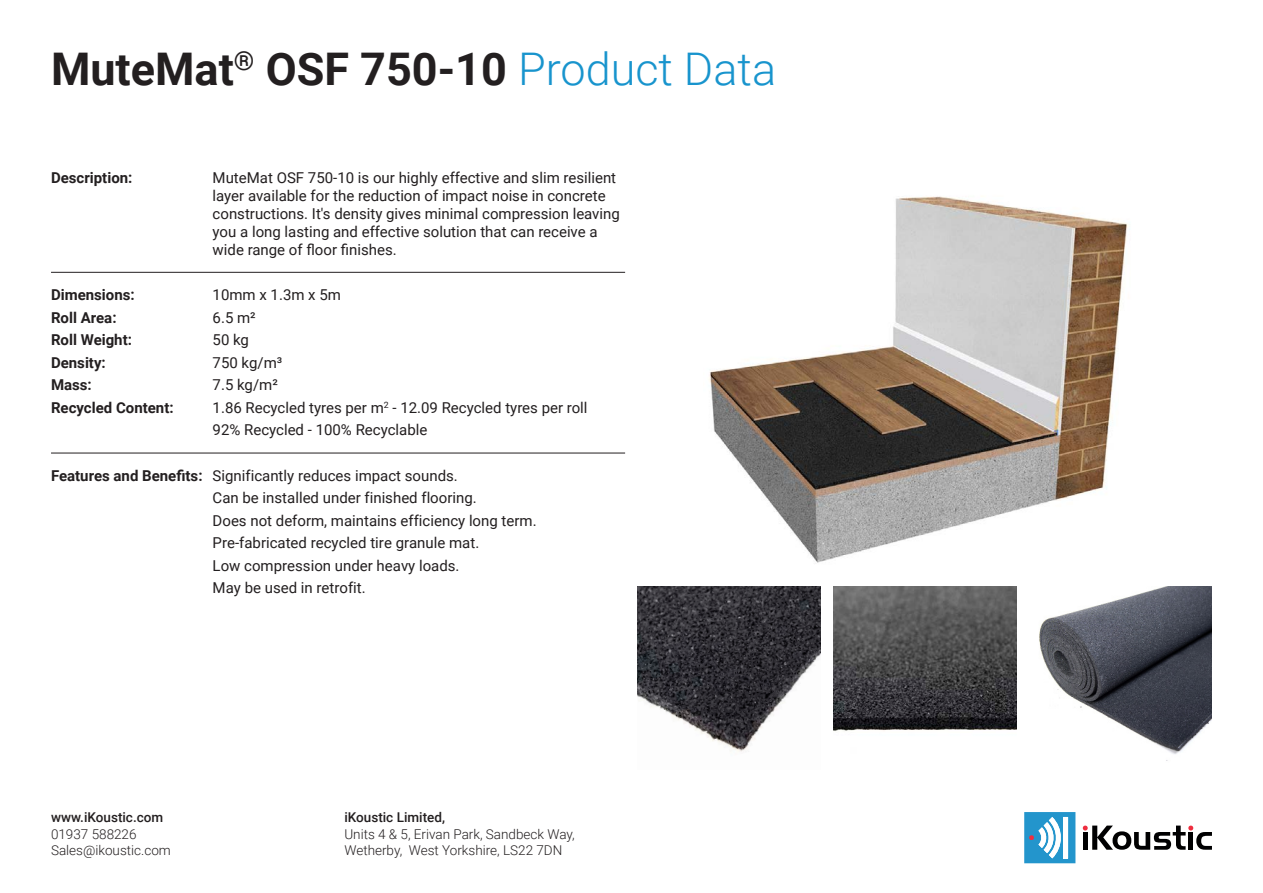
<style>
.page{position:relative;width:1263px;height:893px;background:#fff}
.page>*{position:absolute;margin:0;border:0;box-sizing:border-box;transform-origin:0 0}
.t1{font:700 45px "Roboto";color:#231f20}
.t2{font:15px/22.5px "Roboto";color:#231f20}
.t3{font:700 15px/22.5px "Roboto";color:#231f20}
.t4{font:300 13.5px/16.2px "Roboto";color:#231f20}
.t5{font:500 13.5px "Roboto";color:#231f20}
.s1{font-weight:300;color:#1894cd}
</style>
<div class="page">
<svg style="left:1024px;top:812px;width:51px;height:51px"></svg>
<svg style="left:1082px;top:825px;width:130px;height:25px"></svg>
<hr style="left:51px;top:272px;width:574px;height:1px;background:#231f20">
<hr style="left:51px;top:453px;width:574px;height:1px;background:#231f20">
<img style="left:833px;top:587px;width:183px;height:144px">
<img style="left:1039px;top:587px;width:173px;height:174px">
<img style="left:638px;top:587px;width:183px;height:165px">
<img style="left:709px;top:196px;width:421px;height:367px">
<h1 class="t1" style="left:51px;top:51px;width:727px">MuteMat<sup>®</sup> OSF 750-10 <span class="s1">Product Data</span></h1>
<p class="t3" style="left:51px;top:168px;width:83px">Description:</p>
<p class="t3" style="left:51px;top:285px;width:124px">Dimensions:<br>Roll Area:<br>Roll Weight:<br>Density:<br>Mass:<br>Recycled Content:</p>
<p class="t3" style="left:51px;top:463px;width:153px">Features and Benefits:</p>
<p class="t2" style="left:213px;top:170px;width:409px;line-height:18px">MuteMat OSF 750-10 is our highly effective and slim resilient layer available for the reduction of impact noise in concrete constructions. It's density gives minimal compression leaving you a long lasting and effective solution that can receive a wide range of floor finishes.</p>
<p class="t2" style="left:213px;top:285px;width:376px">10mm x 1.3m x 5m<br>6.5 m²<br>50 kg<br>750 kg/m³<br>7.5 kg/m²<br>1.86 Recycled tyres per m<sup>2</sup> - 12.09 Recycled tyres per roll<br>92% Recycled - 100% Recyclable</p>
<p class="t2" style="left:213px;top:463px;width:325px">Significantly reduces impact sounds.<br>Can be installed under finished flooring.<br>Does not deform, maintains efficiency long term.<br>Pre-fabricated recycled tire granule mat.<br>Low compression under heavy loads.<br>May be used in retrofit.</p>
<p class="t5" style="left:51px;top:812px;width:114px">www.iKoustic.com</p>
<p class="t4" style="left:51px;top:827px;width:121px">01937 588226<br>Sales@ikoustic.com</p>
<p class="t5" style="left:344px;top:812px;width:102px">iKoustic Limited,</p>
<p class="t4" style="left:344px;top:827px;width:232px">Units 4 &amp; 5, Erivan Park, Sandbeck Way,<br>Wetherby, West Yorkshire, LS22 7DN</p>
</div>
